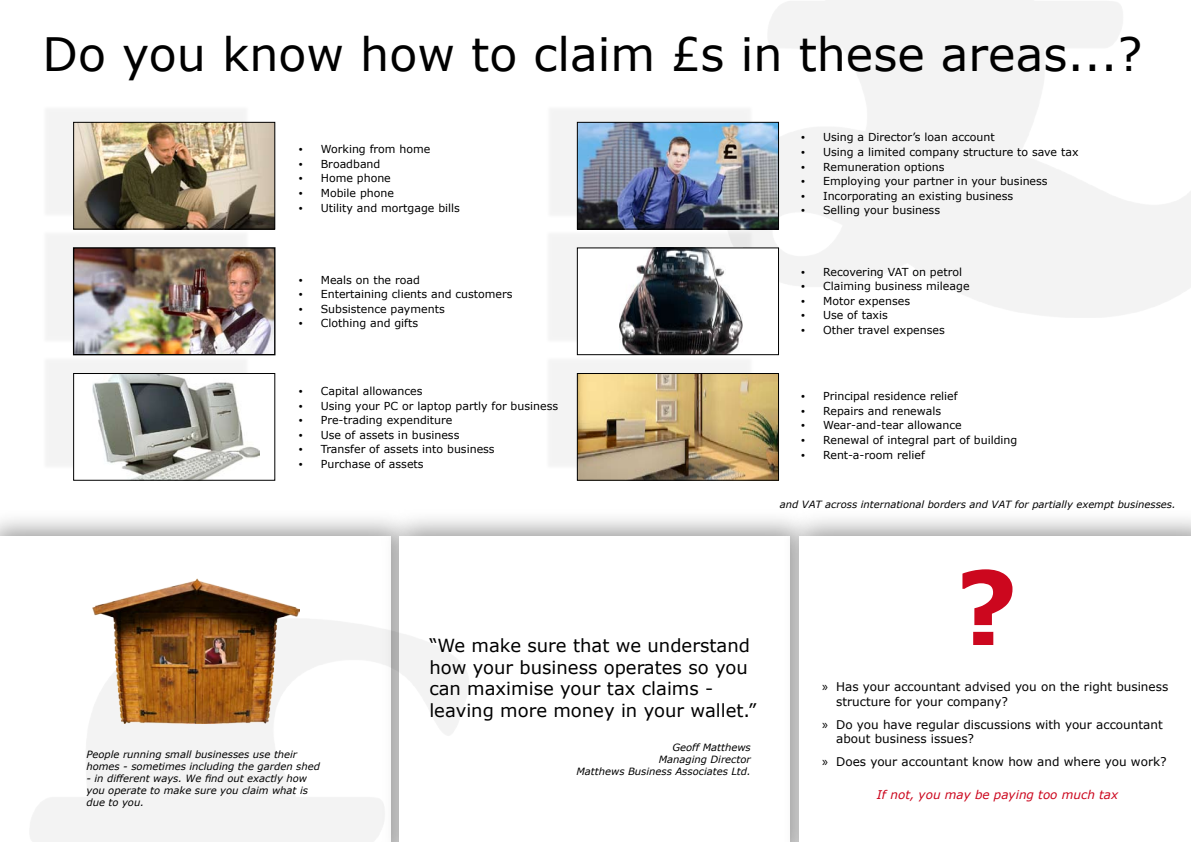
<style>
.page{position:relative;width:1191px;height:842px;background:#fff}
.page>*{position:absolute;margin:0;border:0;box-sizing:border-box;transform-origin:0 0}
.t1{font:700 102px "Verdana";color:#cc071e}
.t2{font:46px "Verdana";color:#000}
.t3{font:18px/21.6px "Verdana";color:#000}
.t4{font:14px/14.6px "Myriad Pro";color:#000;text-align:justify}
.t5{font:12px/14.4px "Verdana";color:#000}
.t6{font:italic 12px "Verdana";color:#cc071e}
.t7{font:11px/14.6px "Verdana";color:#000}
.t8{font:italic 10px/12px "Verdana";color:#000;text-align:right}
</style>
<div class="page">
<div style="left:0;top:510px;width:417px;height:332px;background:#000;opacity:.4"></div>
<div style="left:0;top:537px;width:391px;height:305px;background:#fff"></div>
<div style="left:378px;top:506px;width:438px;height:336px;background:#000;opacity:.4"></div>
<div style="left:399px;top:537px;width:391px;height:305px;background:#fff"></div>
<div style="left:784px;top:510px;width:407px;height:332px;background:#000;opacity:.4"></div>
<div style="left:799px;top:537px;width:392px;height:305px;background:#fff"></div>
<div style="left:545px;top:104px;width:209px;height:115px;background:#f3f3f3"></div>
<img style="left:579px;top:124px;width:147px;height:103px">
<div style="left:577px;top:122px;width:202px;height:107px;border:1px solid #000"></div>
<img style="left:726px;top:0;width:465px;height:317px">
<img style="left:30px;top:619px;width:439px;height:223px">
<img style="left:93px;top:578px;width:207px;height:145px">
<div style="left:41px;top:355px;width:209px;height:115px;background:#f3f3f3"></div>
<div style="left:74px;top:373px;width:201px;height:107px;background:#fff"></div>
<img style="left:93px;top:375px;width:167px;height:104px">
<div style="left:73px;top:373px;width:202px;height:108px;border:1px solid #000"></div>
<div style="left:41px;top:230px;width:210px;height:115px;background:#f3f3f3"></div>
<img style="left:75px;top:249px;width:198px;height:104px">
<div style="left:73px;top:247px;width:202px;height:108px;border:1px solid #000"></div>
<div style="left:41px;top:104px;width:209px;height:115px;background:#f3f3f3"></div>
<img style="left:75px;top:124px;width:198px;height:103px">
<div style="left:73px;top:122px;width:202px;height:107px;border:1px solid #000"></div>
<div style="left:545px;top:355px;width:209px;height:115px;background:#f3f3f3"></div>
<img style="left:579px;top:375px;width:198px;height:104px">
<div style="left:577px;top:373px;width:202px;height:108px;border:1px solid #000"></div>
<div style="left:545px;top:230px;width:209px;height:114px;background:#f3f3f3"></div>
<div style="left:577px;top:248px;width:201px;height:107px;background:#fff"></div>
<img style="left:619px;top:249px;width:124px;height:104px">
<div style="left:577px;top:247px;width:202px;height:108px;border:1px solid #000"></div>
<h2 class="t2" style="left:43px;top:25px;width:1101px">Do you know how to claim £s in these areas...?</h2>
<p class="t4" style="left:299px;top:141px;width:5px">• • • • •</p>
<p class="t7" style="left:321px;top:141px;width:141px">Working from home<br>Broadband<br>Home phone<br>Mobile phone<br>Utility and mortgage bills</p>
<p class="t4" style="left:299px;top:271px;width:5px">• • • •</p>
<p class="t7" style="left:321px;top:272px;width:193px">Meals on the road<br>Entertaining clients and customers<br>Subsistence payments<br>Clothing and gifts</p>
<p class="t4" style="left:299px;top:383px;width:5px">• • • • • •</p>
<p class="t7" style="left:321px;top:383px;width:239px">Capital allowances<br>Using your PC or laptop partly for business<br>Pre-trading expenditure<br>Use of assets in business<br>Transfer of assets into business<br>Purchase of assets</p>
<p class="t4" style="left:801px;top:129px;width:5px">• • • • • •</p>
<p class="t7" style="left:823px;top:130px;width:257px">Using a Director’s loan account<br>Using a limited company structure to save tax Remuneration options<br>Employing your partner in your business Incorporating an existing business<br>Selling your business</p>
<p class="t4" style="left:801px;top:263px;width:5px">• • • • •</p>
<p class="t7" style="left:823px;top:264px;width:148px">Recovering VAT on petrol<br>Claiming business mileage<br>Motor expenses<br>Use of taxis<br>Other travel expenses</p>
<p class="t4" style="left:801px;top:388px;width:5px">• • • • •</p>
<p class="t7" style="left:823px;top:388px;width:196px">Principal residence relief<br>Repairs and renewals<br>Wear-and-tear allowance<br>Renewal of integral part of building<br>Rent-a-room relief</p>
<p class="t8" style="left:780px;top:498px;width:397px">and VAT across international borders and VAT for partially exempt businesses.</p>
<p class="t8" style="left:86px;top:748px;width:235px;text-align:left">People running small businesses use their homes - sometimes including the garden shed</p>
<p class="t8" style="left:86px;top:772px;width:223px;text-align:justify">- in different ways. We find out exactly how you operate to make sure you claim what is due to you.</p>
<h3 class="t3" style="left:429px;top:634px;width:329px">“We make sure that we understand how your business operates so you can maximise your tax claims - leaving more money in your wallet.”</h3>
<p class="t8" style="left:576px;top:740px;width:176px">Geoff Matthews<br>Managing Director<br>Matthews Business Associates Ltd.</p>
<h1 class="t1" style="left:955px;top:543px;width:64px">?</h1>
<p class="t4" style="left:822px;top:679px;width:7px">»</p>
<p class="t4" style="left:822px;top:716px;width:7px">»</p>
<p class="t4" style="left:822px;top:754px;width:7px">»</p>
<p class="t5" style="left:836px;top:679px;width:333px">Has your accountant advised you on the right business structure for your company?</p>
<p class="t5" style="left:836px;top:717px;width:328px">Do you have regular discussions with your accountant about business issues?</p>
<p class="t5" style="left:836px;top:754px;width:332px">Does your accountant know how and where you work?</p>
<p class="t6" style="left:877px;top:787px;width:243px">If not, you may be paying too much tax</p>
</div>
